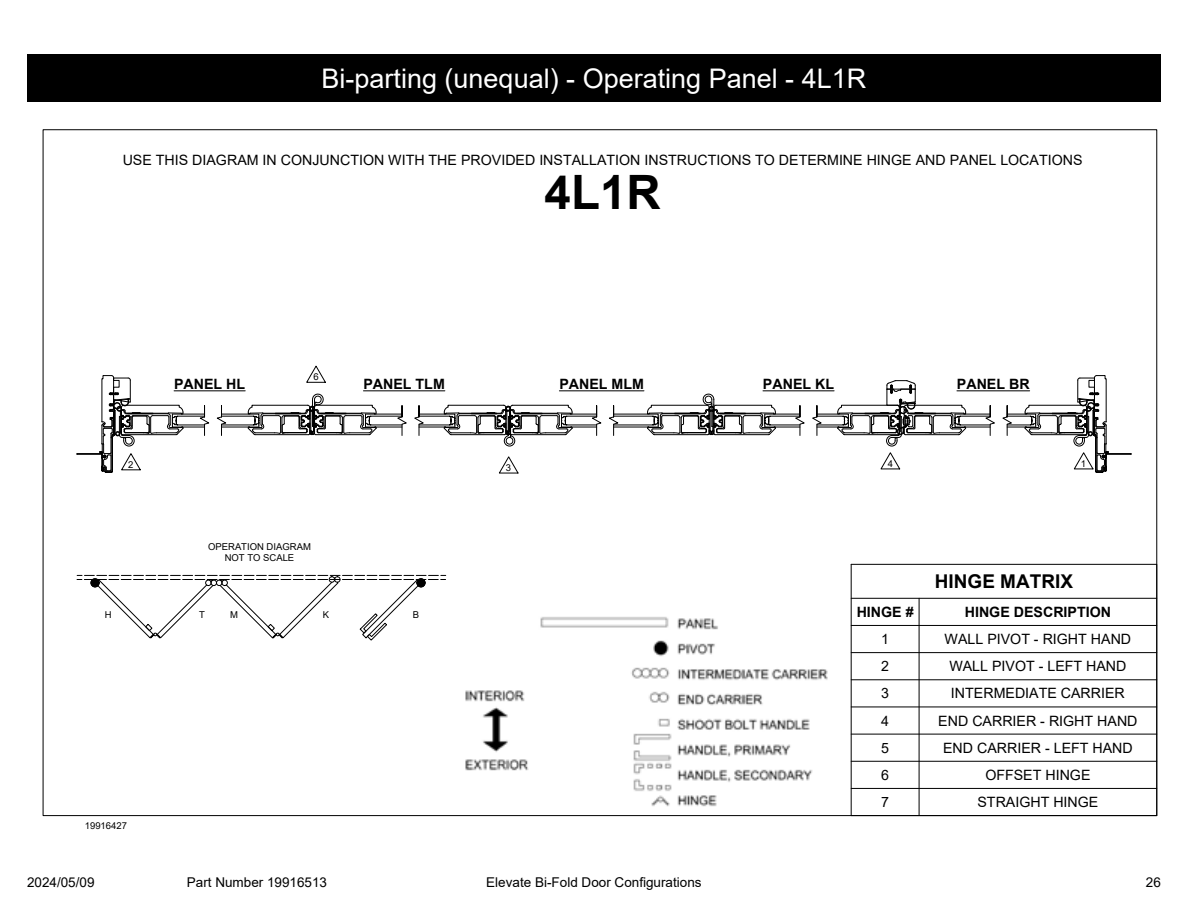
<style>
.page{position:relative;width:1188px;height:918px;background:#fff}
.page>*{position:absolute;margin:0;border:0;box-sizing:border-box;transform-origin:0 0}
.t1{font:700 47.4px "Arial";color:#000}
.t2{font:27px "Arial";color:#fff}
.t3{font:700 18.9px "Arial";color:#000}
.t4{font:14.25px/27.2px "Arial";color:#000;text-align:justify}
.t5{font:700 14.25px "Arial";color:#000}
.t6{font:13.5px "Arial";color:#000101}
.t7{font:9.45px/10.6px "Arial";color:#000;text-align:center}
</style>
<div class="page">
<img style="left:465px;top:617px;width:363px;height:190px">
<svg style="left:217px;top:394px;width:190px;height:42px"></svg>
<svg style="left:609px;top:393px;width:196px;height:43px"></svg>
<svg style="left:414px;top:405px;width:188px;height:41px"></svg>
<svg style="left:812px;top:380px;width:183px;height:66px"></svg>
<svg style="left:851px;top:564px;width:306px;height:252px"></svg>
<hr style="left:174px;top:391px;width:71px;height:1px;background:#000">
<hr style="left:363px;top:391px;width:82px;height:1px;background:#000">
<hr style="left:559px;top:391px;width:85px;height:1px;background:#000">
<hr style="left:763px;top:391px;width:71px;height:1px;background:#000">
<hr style="left:957px;top:391px;width:73px;height:1px;background:#000">
<svg style="left:77px;top:575px;width:369px;height:65px"></svg>
<div style="left:417px;top:579px;width:8px;height:8px;border:1px solid #000;border-radius:50%"></div>
<div style="left:91px;top:579px;width:8px;height:8px;border:1px solid #000;border-radius:50%"></div>
<svg style="left:77px;top:375px;width:132px;height:98px"></svg>
<svg style="left:306px;top:366px;width:20px;height:17px"></svg>
<svg style="left:499px;top:456px;width:19px;height:17px"></svg>
<svg style="left:881px;top:452px;width:19px;height:17px"></svg>
<svg style="left:1002px;top:375px;width:130px;height:98px"></svg>
<div style="left:27px;top:54px;width:1134px;height:48px;background:#000"></div>
<h2 class="t2" style="left:322px;top:60px;width:546px">Bi-parting (unequal) - Operating Panel - 4L1R</h2>
<p class="t4" style="left:123px;top:146px;width:961px">USE THIS DIAGRAM IN CONJUNCTION WITH THE PROVIDED INSTALLATION INSTRUCTIONS TO DETERMINE HINGE AND PANEL LOCATIONS</p>
<h1 class="t1" style="left:545px;top:159px;width:117px">4L1R</h1>
<p class="t7" style="left:128px;top:459px;width:7px">2</p>
<p class="t7" style="left:313px;top:372px;width:7px">6</p>
<p class="t5" style="left:174px;top:373px;width:73px">PANEL HL</p>
<p class="t5" style="left:363px;top:373px;width:83px">PANEL TLM</p>
<p class="t5" style="left:559px;top:373px;width:86px">PANEL MLM</p>
<p class="t5" style="left:763px;top:373px;width:73px">PANEL KL</p>
<p class="t5" style="left:957px;top:373px;width:74px">PANEL BR</p>
<p class="t7" style="left:208px;top:541px;width:104px">OPERATION DIAGRAM<br>NOT TO SCALE</p>
<p class="t7" style="left:506px;top:462px;width:7px">3</p>
<p class="t7" style="left:888px;top:458px;width:7px">4</p>
<p class="t7" style="left:1081px;top:458px;width:7px">1</p>
<h3 class="t3" style="left:935px;top:568px;width:140px">HINGE MATRIX</h3>
<p class="t7" style="left:105px;top:609px;width:8px">H</p>
<p class="t7" style="left:199px;top:609px;width:7px">T</p>
<p class="t7" style="left:230px;top:609px;width:9px">M</p>
<p class="t7" style="left:323px;top:609px;width:8px">K</p>
<p class="t7" style="left:413px;top:609px;width:8px">B</p>
<p class="t7" style="left:85px;top:820px;width:44px">19916427</p>
<p class="t5" style="left:857px;top:602px;width:58px">HINGE #</p>
<p class="t5" style="left:965px;top:602px;width:148px">HINGE DESCRIPTION</p>
<p class="t4" style="left:881px;top:625px;width:9px">1<br>2<br>3<br>4<br>5<br>6<br>7</p>
<p class="t4" style="left:938px;top:625px;width:201px;text-align:center">WALL PIVOT - RIGHT HAND<br>WALL PIVOT - LEFT HAND<br>INTERMEDIATE CARRIER<br>END CARRIER - RIGHT HAND<br>END CARRIER - LEFT HAND<br>OFFSET HINGE<br>STRAIGHT HINGE</p>
<p class="t6" style="left:27px;top:873px;width:69px">2024/05/09</p>
<p class="t6" style="left:187px;top:873px;width:142px">Part Number 19916513</p>
<p class="t6" style="left:486px;top:873px;width:217px">Elevate Bi-Fold Door Configurations</p>
<p class="t6" style="left:1146px;top:873px;width:17px">26</p>
</div>
